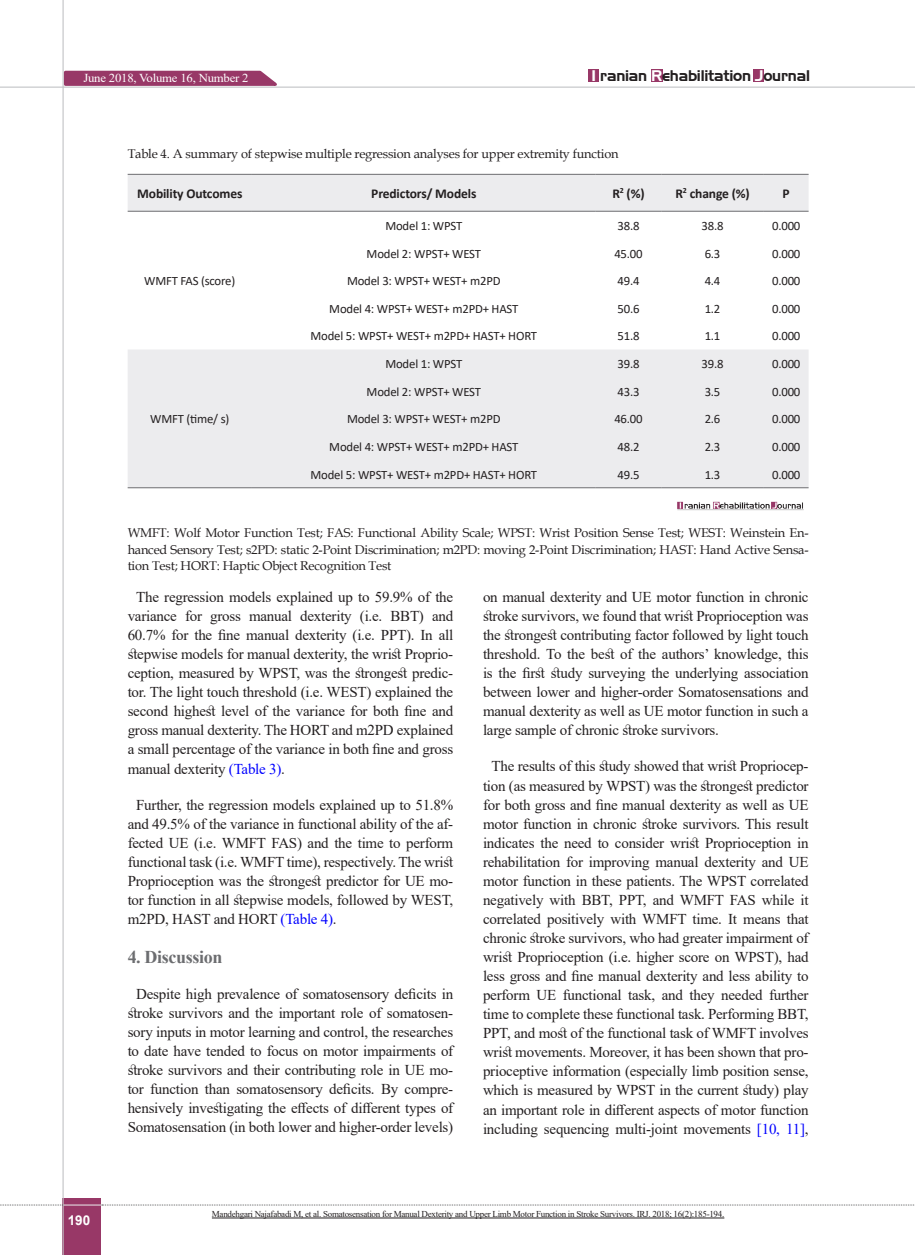
<style>
.page{position:relative;width:915px;height:1255px;background:#fff}
.page>*{position:absolute;margin:0;border:0;box-sizing:border-box;transform-origin:0 0}
.Titr{font:700 18px "Times New Roman";letter-spacing:-.02em;color:#6c6d70}
.matn-en{font:15px/19px "Times New Roman";letter-spacing:-.015em;color:#231f20;text-align:justify}
.t1{font:15px "Aero Regular SWFTE";letter-spacing:-.015em;color:#231f20}
.chart{font:700 13.5px "Calibri";letter-spacing:-.01em;color:#231f20}
.t2{font:700 13.5px "Arial";color:#fff}
.chart-2{font:12.75px "Calibri";letter-spacing:-.015em;color:#231f20}
.zirnevis{font:12.75px/16.5px "Book Antiqua";letter-spacing:-.015em;color:#231f20;text-align:justify}
.t3{font:12.15px "Times New Roman";letter-spacing:-.015em;color:#fff;scale:1.05 1}
.chart-3{font:9px "Times New Roman";letter-spacing:-.03em;color:#231f20}
.s1{color:#fff}
.s2{color:#00f}
</style>
<div class="page">
<div style="left:63px;top:1198px;width:38px;height:56px;background:#983867"></div>
<hr style="left:62px;top:0;width:2px;height:1254px;background:#c2c3c6">
<hr style="left:0;top:87px;width:914px;height:1px;background:#c2c3c6">
<hr style="left:63px;top:1204px;width:38px;height:1px;background:#ececee">
<svg style="left:0;top:1204px;width:63px;height:1px"></svg>
<svg style="left:102px;top:1204px;width:813px;height:1px"></svg>
<div style="left:588px;top:69px;width:10px;height:13px;background:#983867"></div>
<div style="left:650px;top:69px;width:12px;height:13px;background:#983867"></div>
<div style="left:752px;top:69px;width:11px;height:13px;background:#983867"></div>
<svg style="left:62px;top:69px;width:222px;height:18px;background:#ac6186"></svg>
<svg style="left:128px;top:175px;width:680px;height:312px;fill:#ececee"></svg>
<hr style="left:128px;top:174px;width:124px;height:1px;background:#6c6d70">
<hr style="left:252px;top:174px;width:343px;height:1px;background:#6c6d70">
<hr style="left:595px;top:174px;width:66px;height:1px;background:#6c6d70">
<hr style="left:661px;top:174px;width:102px;height:1px;background:#6c6d70">
<hr style="left:763px;top:174px;width:45px;height:1px;background:#6c6d70">
<hr style="left:128px;top:211px;width:124px;height:1px;background:#6c6d70">
<hr style="left:252px;top:211px;width:343px;height:1px;background:#6c6d70">
<hr style="left:595px;top:211px;width:66px;height:1px;background:#6c6d70">
<hr style="left:661px;top:211px;width:102px;height:1px;background:#6c6d70">
<hr style="left:763px;top:211px;width:45px;height:1px;background:#6c6d70">
<hr style="left:128px;top:487px;width:124px;height:1px;background:#6c6d70">
<hr style="left:252px;top:487px;width:343px;height:1px;background:#6c6d70">
<hr style="left:595px;top:487px;width:66px;height:1px;background:#6c6d70">
<hr style="left:661px;top:487px;width:102px;height:1px;background:#6c6d70">
<hr style="left:763px;top:487px;width:45px;height:1px;background:#6c6d70">
<img style="left:677px;top:501px;width:127px;height:10px">
<hr style="left:212px;top:1217px;width:512px;height:1px;background:#231f20">
<p class="t3" style="left:83px;top:69px;width:159px">June 2018, Volume 16, Number 2</p>
<p class="t1" style="left:591px;top:67px;width:220px"><span class="s1">I</span> ranian <span class="s1">R</span>ehabilitation <span class="s1">J</span>ournal</p>
<p class="zirnevis" style="left:128px;top:145px;width:492px">Table 4. A summary of stepwise multiple regression analyses for upper extremity function</p>
<p class="chart" style="left:137px;top:184px;width:107px">Mobility Outcomes</p>
<p class="chart" style="left:371px;top:184px;width:107px">Predictors/ Models</p>
<p class="chart" style="left:612px;top:184px;width:34px">R<sup>2</sup> (%)</p>
<p class="chart" style="left:675px;top:184px;width:76px">R<sup>2</sup> change (%)</p>
<p class="chart" style="left:782px;top:184px;width:9px">P</p>
<p class="chart-2" style="left:144px;top:272px;width:92px">WMFT FAS (score)</p>
<p class="chart-2" style="left:150px;top:410px;width:81px">WMFT (time/ s)</p>
<p class="chart-2" style="left:385px;top:217px;width:78px">Model 1: WPST</p>
<p class="chart-2" style="left:617px;top:217px;width:24px">38.8</p>
<p class="chart-2" style="left:701px;top:217px;width:24px">38.8</p>
<p class="chart-2" style="left:771px;top:217px;width:30px">0.000</p>
<p class="chart-2" style="left:366px;top:244px;width:116px">Model 2: WPST+ WEST</p>
<p class="chart-2" style="left:614px;top:244px;width:30px">45.00</p>
<p class="chart-2" style="left:704px;top:244px;width:17px">6.3</p>
<p class="chart-2" style="left:771px;top:244px;width:30px">0.000</p>
<p class="chart-2" style="left:347px;top:272px;width:155px">Model 3: WPST+ WEST+ m2PD</p>
<p class="chart-2" style="left:617px;top:272px;width:24px">49.4</p>
<p class="chart-2" style="left:704px;top:272px;width:17px">4.4</p>
<p class="chart-2" style="left:771px;top:272px;width:30px">0.000</p>
<p class="chart-2" style="left:329px;top:300px;width:190px">Model 4: WPST+ WEST+ m2PD+ HAST</p>
<p class="chart-2" style="left:617px;top:300px;width:24px">50.6</p>
<p class="chart-2" style="left:704px;top:300px;width:17px">1.2</p>
<p class="chart-2" style="left:771px;top:300px;width:30px">0.000</p>
<p class="chart-2" style="left:310px;top:327px;width:228px">Model 5: WPST+ WEST+ m2PD+ HAST+ HORT</p>
<p class="chart-2" style="left:617px;top:327px;width:24px">51.8</p>
<p class="chart-2" style="left:704px;top:327px;width:17px">1.1</p>
<p class="chart-2" style="left:771px;top:327px;width:30px">0.000</p>
<p class="chart-2" style="left:385px;top:355px;width:78px">Model 1: WPST</p>
<p class="chart-2" style="left:617px;top:355px;width:24px">39.8</p>
<p class="chart-2" style="left:701px;top:355px;width:24px">39.8</p>
<p class="chart-2" style="left:771px;top:355px;width:30px">0.000</p>
<p class="chart-2" style="left:366px;top:382px;width:116px">Model 2: WPST+ WEST</p>
<p class="chart-2" style="left:617px;top:382px;width:24px">43.3</p>
<p class="chart-2" style="left:704px;top:382px;width:17px">3.5</p>
<p class="chart-2" style="left:771px;top:382px;width:30px">0.000</p>
<p class="chart-2" style="left:347px;top:410px;width:155px">Model 3: WPST+ WEST+ m2PD</p>
<p class="chart-2" style="left:614px;top:410px;width:30px">46.00</p>
<p class="chart-2" style="left:704px;top:410px;width:17px">2.6</p>
<p class="chart-2" style="left:771px;top:410px;width:30px">0.000</p>
<p class="chart-2" style="left:329px;top:438px;width:190px">Model 4: WPST+ WEST+ m2PD+ HAST</p>
<p class="chart-2" style="left:617px;top:438px;width:24px">48.2</p>
<p class="chart-2" style="left:704px;top:438px;width:17px">2.3</p>
<p class="chart-2" style="left:771px;top:438px;width:30px">0.000</p>
<p class="chart-2" style="left:310px;top:465px;width:228px">Model 5: WPST+ WEST+ m2PD+ HAST+ HORT</p>
<p class="chart-2" style="left:617px;top:465px;width:24px">49.5</p>
<p class="chart-2" style="left:704px;top:465px;width:17px">1.3</p>
<p class="chart-2" style="left:771px;top:465px;width:30px">0.000</p>
<p class="zirnevis" style="left:128px;top:524px;width:682px">WMFT: Wolf Motor Function Test; FAS: Functional Ability Scale; WPST: Wrist Position Sense Test; WEST: Weinstein En&shy;hanced Sensory Test; s2PD: static 2-Point Discrimination; m2PD: moving 2-Point Discrimination; HAST: Hand Active Sensa&shy;tion Test; HORT: Haptic Object Recognition Test</p>
<p class="t2" style="left:68px;top:1210px;width:24px">190</p>
<p class="matn-en" style="left:128px;top:587px;width:327px;text-indent:9px">The regression models explained up to 59.9% of the variance for gross manual dexterity (i.e. BBT) and 60.7% for the fine manual dexterity (i.e. PPT). In all stepwise models for manual dexterity, the wrist Proprio&shy;ception, measured by WPST, was the strongest predic&shy;tor. The light touch threshold (i.e. WEST) explained the second highest level of the variance for both fine and gross manual dexterity. The HORT and m2PD explained a small percentage of the variance in both fine and gross manual dexterity <span class="s2">(Table 3)</span>.</p>
<p class="matn-en" style="left:128px;top:794px;width:327px;text-indent:9px">Further, the regression models explained up to 51.8% and 49.5% of the variance in functional ability of the af&shy;fected UE (i.e. WMFT FAS) and the time to perform functional task (i.e. WMFT time), respectively. The wrist Proprioception was the strongest predictor for UE mo&shy;tor function in all stepwise models, followed by WEST, m2PD, HAST and HORT <span class="s2">(Table 4)</span>.</p>
<p class="Titr" style="left:128px;top:943px;width:96px">4. Discussion</p>
<p class="matn-en" style="left:128px;top:983px;width:327px;text-align:center">Despite high prevalence of somatosensory deficits in stroke survivors and the important role of somatosen&shy;sory inputs in motor learning and control, the researches to date have tended to focus on motor impairments of stroke survivors and their contributing role in UE mo&shy;tor function than somatosensory deficits. By compre&shy;hensively investigating the effects of different types of Somatosensation (in both lower and higher-order levels)</p>
<p class="matn-en" style="left:483px;top:587px;width:327px">on manual dexterity and UE motor function in chronic stroke survivors, we found that wrist Proprioception was the strongest contributing factor followed by light touch threshold. To the best of the authors’ knowledge, this is the first study surveying the underlying association between lower and higher-order Somatosensations and manual dexterity as well as UE motor function in such a large sample of chronic stroke survivors.</p>
<p class="matn-en" style="left:483px;top:756px;width:327px;text-align:center">The results of this study showed that wrist Propriocep&shy;tion (as measured by WPST) was the strongest predictor for both gross and fine manual dexterity as well as UE motor function in chronic stroke survivors. This result indicates the need to consider wrist Proprioception in rehabilitation for improving manual dexterity and UE motor function in these patients. The WPST correlated negatively with BBT, PPT, and WMFT FAS while it correlated positively with WMFT time. It means that chronic stroke survivors, who had greater impairment of wrist Proprioception (i.e. higher score on WPST), had less gross and fine manual dexterity and less ability to perform UE functional task, and they needed further time to complete these functional task. Performing BBT, PPT, and most of the functional task of WMFT involves wrist movements. Moreover, it has been shown that pro&shy;prioceptive information (especially limb position sense, which is measured by WPST in the current study) play an important role in different aspects of motor function including sequencing multi-joint movements <span class="s2">[10, 11]</span>,</p>
<p class="chart-3" style="left:212px;top:1207px;width:514px">Mandehgari Najafabadi M, et al. Somatosensation for Manual Dexterity and Upper Limb Motor Function in Stroke Survivors. IRJ. 2018; 16(2):185-194.</p>
</div>
